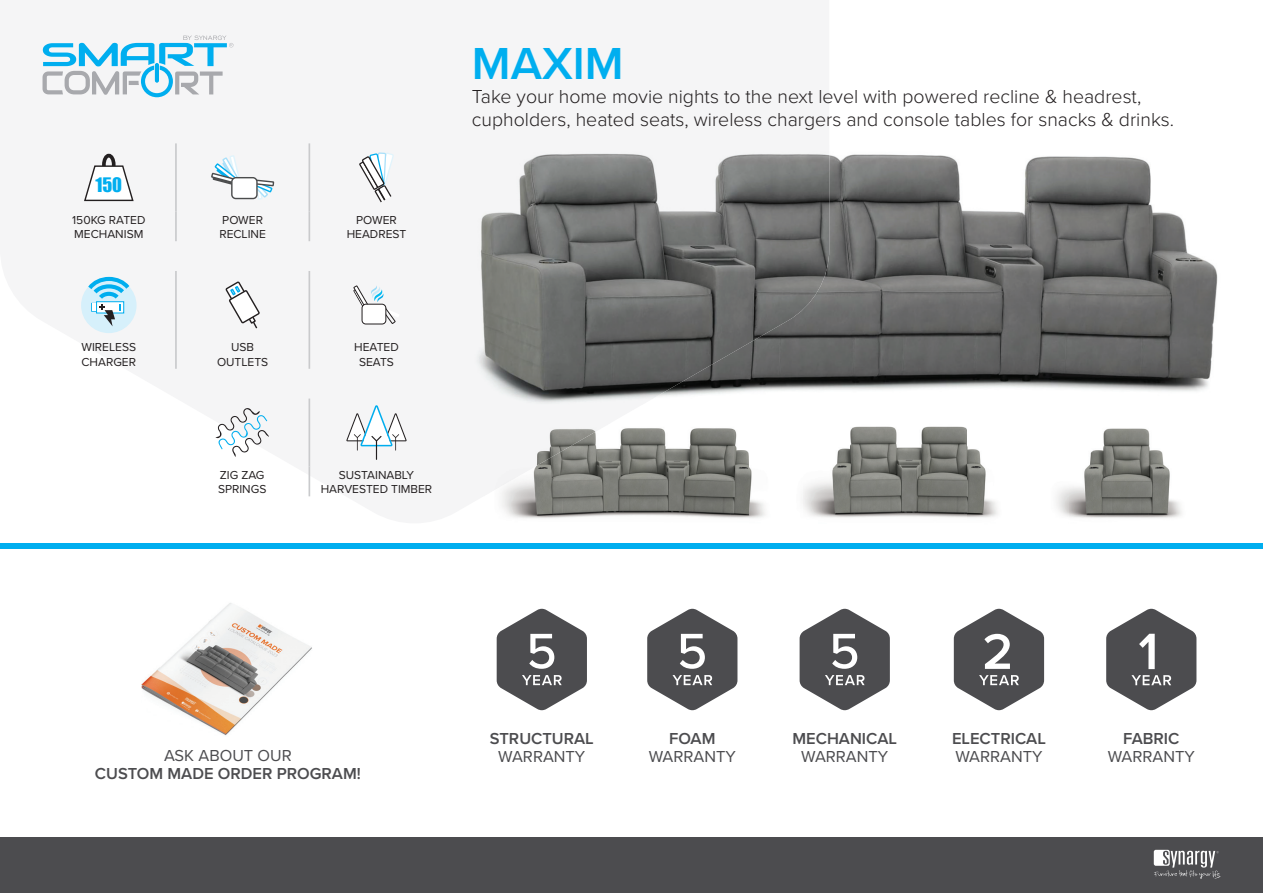
<style>
.page{position:relative;width:1263px;height:893px;background:#fff}
.page>*{position:absolute;margin:0;border:0;box-sizing:border-box;transform-origin:0 0}
.t1{font:600 46.5px "Proxima Nova";color:#00aeef}
.t2{font:300 19.5px/23.4px "Proxima Nova";color:#231f20}
.t3{font:18.3px "Impact";color:#00aeef}
.t4{font:600 16.5px "Proxima Nova";color:#4c4c4f}
.t5{font:16.5px "Proxima Nova";color:#4c4c4f}
.t6{font:12px/14.4px "Proxima Nova";color:#231f20}
</style>
<div class="page">
<div style="left:0;top:838px;width:1263px;height:55px;background:#4c4c4f"></div>
<div style="left:0;top:543px;width:1263px;height:6px;background:#00aeef"></div>
<svg style="left:43px;top:36px;width:190px;height:61px"></svg>
<svg style="left:1154px;top:850px;width:66px;height:29px"></svg>
<img style="left:829px;top:154px;width:389px;height:237px">
<img style="left:474px;top:151px;width:355px;height:253px">
<svg style="left:647px;top:609px;width:90px;height:101px"></svg>
<svg style="left:497px;top:609px;width:90px;height:101px"></svg>
<svg style="left:800px;top:609px;width:90px;height:101px"></svg>
<svg style="left:954px;top:609px;width:90px;height:101px"></svg>
<svg style="left:1106px;top:609px;width:90px;height:101px"></svg>
<hr style="left:308px;top:143px;width:2px;height:68px;background:#c9cacc">
<hr style="left:308px;top:211px;width:2px;height:30px;background:#c9cacc">
<hr style="left:308px;top:271px;width:2px;height:68px;background:#c9cacc">
<hr style="left:308px;top:339px;width:2px;height:30px;background:#c9cacc">
<hr style="left:175px;top:143px;width:2px;height:68px;background:#c9cacc">
<hr style="left:175px;top:211px;width:2px;height:30px;background:#c9cacc">
<hr style="left:175px;top:271px;width:2px;height:68px;background:#c9cacc">
<hr style="left:175px;top:339px;width:2px;height:30px;background:#c9cacc">
<hr style="left:308px;top:399px;width:2px;height:68px;background:#c9cacc">
<hr style="left:308px;top:467px;width:2px;height:29px;background:#c9cacc">
<div style="left:102px;top:154px;width:14px;height:22px;border:4px solid #231f20;border-radius:50%"></div>
<svg style="left:84px;top:164px;width:50px;height:38px"></svg>
<svg style="left:211px;top:155px;width:32px;height:30px"></svg>
<svg style="left:249px;top:176px;width:26px;height:24px"></svg>
<div style="left:232px;top:178px;width:25px;height:21px;background:#fff;border-radius:4px"></div>
<div style="left:231px;top:177px;width:27px;height:22px;border:1px solid #4b4c4d;border-radius:4px"></div>
<svg style="left:359px;top:152px;width:35px;height:51px"></svg>
<div style="left:81px;top:278px;width:56px;height:55px;background:#d6f0fb;border-radius:50%"></div>
<svg style="left:84px;top:276px;width:50px;height:50px"></svg>
<svg style="left:225px;top:281px;width:35px;height:48px"></svg>
<svg style="left:353px;top:285px;width:43px;height:40px"></svg>
<svg style="left:215px;top:408px;width:54px;height:49px"></svg>
<svg style="left:346px;top:405px;width:61px;height:55px"></svg>
<img style="left:502px;top:426px;width:465px;height:92px">
<img style="left:749px;top:426px;width:53px;height:92px">
<img style="left:494px;top:426px;width:118px;height:70px">
<img style="left:967px;top:428px;width:215px;height:90px">
<img style="left:141px;top:603px;width:171px;height:133px">
<p class="t3" style="left:95px;top:170px;width:28px">150</p>
<p class="t6" style="left:72px;top:212px;width:75px">150KG RATED<br>MECHANISM</p>
<p class="t6" style="left:219px;top:212px;width:48px">POWER<br>RECLINE</p>
<p class="t6" style="left:347px;top:212px;width:61px;text-align:center">POWER<br>HEADREST</p>
<h1 class="t1" style="left:472px;top:29px;width:153px">MAXIM</h1>
<p class="t2" style="left:472px;top:83px;width:703px">Take your home movie nights to the next level with powered recline &amp; headrest, cupholders, heated seats, wireless chargers and console tables for snacks &amp; drinks.</p>
<p class="t6" style="left:82px;top:340px;width:56px">WIRELESS<br>CHARGER</p>
<p class="t6" style="left:217px;top:340px;width:53px;text-align:center">USB<br>OUTLETS</p>
<p class="t6" style="left:354px;top:340px;width:46px;text-align:center">HEATED<br>SEATS</p>
<p class="t6" style="left:218px;top:467px;width:50px">ZIG ZAG<br>SPRINGS</p>
<p class="t6" style="left:321px;top:467px;width:113px;text-align:center">SUSTAINABLY<br>HARVESTED TIMBER</p>
<p class="t5" style="left:164px;top:743px;width:129px">ASK ABOUT OUR</p>
<p class="t4" style="left:95px;top:761px;width:267px">CUSTOM MADE ORDER PROGRAM!</p>
<p class="t4" style="left:490px;top:726px;width:106px">STRUCTURAL</p>
<p class="t5" style="left:498px;top:744px;width:88px">WARRANTY</p>
<p class="t4" style="left:669px;top:726px;width:48px">FOAM</p>
<p class="t5" style="left:649px;top:744px;width:88px">WARRANTY</p>
<p class="t4" style="left:792px;top:726px;width:106px">MECHANICAL</p>
<p class="t5" style="left:801px;top:744px;width:88px">WARRANTY</p>
<p class="t4" style="left:952px;top:726px;width:95px">ELECTRICAL</p>
<p class="t5" style="left:955px;top:744px;width:88px">WARRANTY</p>
<p class="t4" style="left:1123px;top:726px;width:58px">FABRIC</p>
<p class="t5" style="left:1108px;top:744px;width:88px">WARRANTY</p>
</div>
